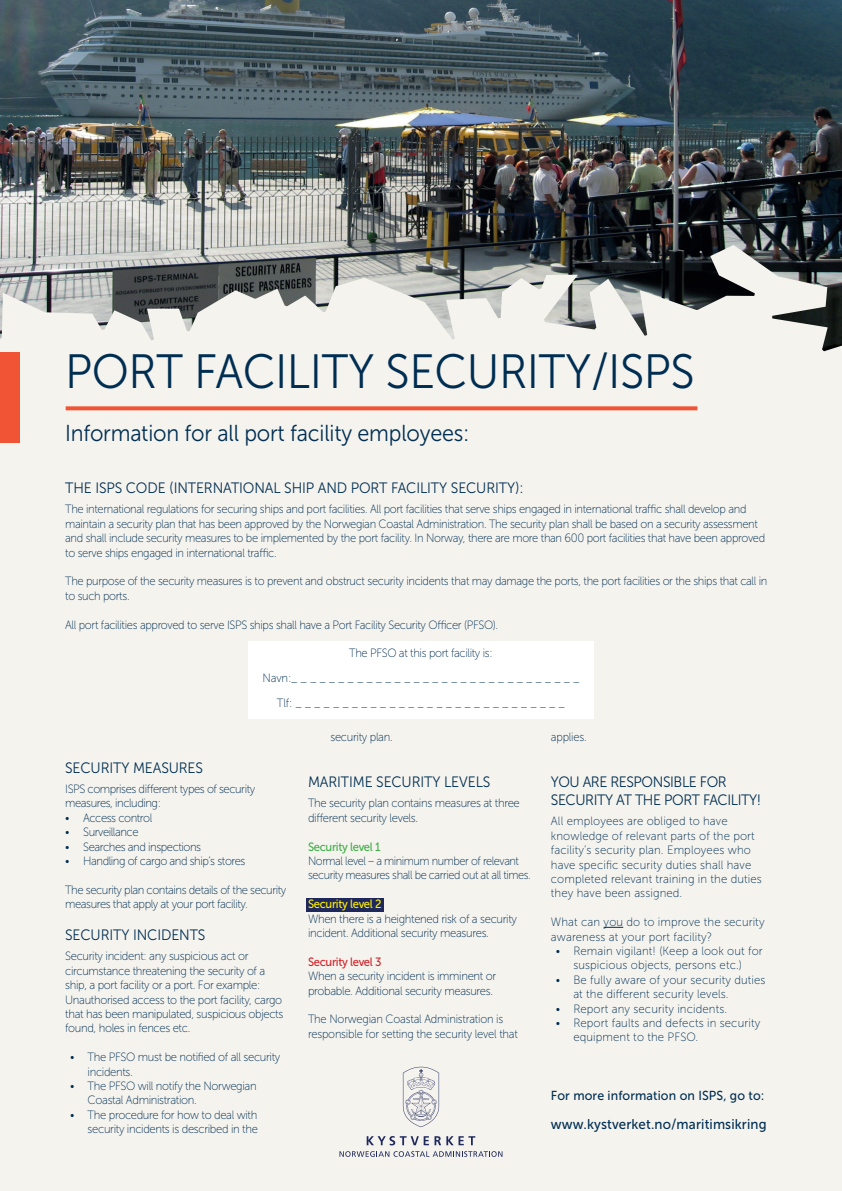
<style>
.page{position:relative;width:842px;height:1191px;background:#fff}
.page>*{position:absolute;margin:0;border:0;box-sizing:border-box;transform-origin:0 0}
.t1{font:48px "Museo Sans 300";letter-spacing:-.01em;color:#002e52;scale:.94 1}
.t2{font:23px "Museo Sans 300";letter-spacing:-.01em;color:#002e52;scale:.94 1}
.t3{font:15px "Museo Sans 300";letter-spacing:-.01em;color:#002e52;scale:.94 1}
.t4{font:15px/18px "Museo Sans 300";letter-spacing:-.03em;color:#002e52;scale:.94 1}
.t5{font:14px "Museo Sans 500";letter-spacing:.01em;color:#002e52;scale:.95 1}
.t6{font:13px "Museo Sans 500";letter-spacing:.01em;color:#002e52;scale:.95 1}
.t7{font:12px/14.4px "Museo Sans 100";letter-spacing:-.03em;color:#002e52;scale:.93 1}
.t8{font:12px/14.4px "Museo Sans 100";letter-spacing:-.03em;color:#002e52;scale:.94 1}
.t9{font:12px/14.4px "Museo Sans 100";letter-spacing:.01em;color:#002e52;scale:.95 1}
.t10{font:12px/14.4px "Museo Sans 100";letter-spacing:-.03em;color:#002e52;scale:.92 1}
.t11{font:12px "Museo Sans 500";letter-spacing:-.03em;color:#40ae49;scale:.94 1}
.t12{font:12px "Museo Sans 500";letter-spacing:-.03em;color:#fff101;scale:.94 1}
.t13{font:12px "Museo Sans 500";letter-spacing:-.03em;color:#d1232a;scale:.94 1}
</style>
<div class="page">
<img style="left:0;top:0;width:842px;height:245px">
<div style="left:0;top:245px;width:842px;height:946px;background:#f5f3ee"></div>
<div style="left:248px;top:641px;width:346px;height:78px;background:#fff"></div>
<svg style="left:604px;top:927px;width:19px;height:1px"></svg>
<div style="left:0;top:352px;width:20px;height:91px;background:#f05435"></div>
<svg style="left:66px;top:406px;width:631px;height:4px;fill:#f05435"></svg>
<svg style="left:403px;top:1066px;width:36px;height:61px"></svg>
<svg style="left:367px;top:1136px;width:108px;height:9px"></svg>
<svg style="left:339px;top:1151px;width:163px;height:5px"></svg>
<div style="left:306px;top:898px;width:78px;height:13px;background:#1f285b"></div>
<h1 class="t1" style="left:65px;top:346px;width:671px">PORT FACILITY SECURITY/ISPS</h1>
<h2 class="t2" style="left:65px;top:421px;width:432px">Information for all port facility employees:</h2>
<p class="t3" style="left:65px;top:480px;width:489px">THE ISPS CODE (INTERNATIONAL SHIP AND PORT FACILITY SECURITY):</p>
<p class="t7" style="left:65px;top:502px;width:754px">The international regulations for securing ships and port facilities. All port facilities that serve ships engaged in international traffic shall develop and maintain a security plan that has been approved by the Norwegian Coastal Administration. The security plan shall be based on a security assessment and shall include security measures to be implemented by the port facility. In Norway, there are more than 600 port facilities that have been approved to serve ships engaged in international traffic.</p>
<p class="t7" style="left:65px;top:574px;width:756px">The purpose of the security measures is to prevent and obstruct security incidents that may damage the ports, the port facilities or the ships that call in to such ports.</p>
<p class="t7" style="left:65px;top:617px;width:467px">All port facilities approved to serve ISPS ships shall have a Port Facility Security Officer (PFSO).</p>
<p class="t7" style="left:262px;top:641px;width:343px;line-height:25px;text-align:center">The PFSO at this port facility is:<br>Navn:_ _ _ _ _ _ _ _ _ _ _ _ _ _ _ _ _ _ _ _ _ _ _ _ _ _ _ _ _ _ _<br>Tlf: _ _ _ _ _ _ _ _ _ _ _ _ _ _ _ _ _ _ _ _ _ _ _ _ _ _ _ _ _</p>
<p class="t3" style="left:65px;top:759px;width:148px">SECURITY MEASURES</p>
<p class="t8" style="left:65px;top:781px;width:204px">ISPS comprises different types of security measures, including:</p>
<p class="t8" style="left:65px;top:810px;width:94px">• Access control</p>
<p class="t8" style="left:65px;top:825px;width:80px">• Surveillance</p>
<p class="t8" style="left:65px;top:839px;width:146px">• Searches and inspections</p>
<p class="t8" style="left:65px;top:853px;width:193px">• Handling of cargo and ship’s stores</p>
<p class="t8" style="left:65px;top:882px;width:237px">The security plan contains details of the security measures that apply at your port facility.</p>
<p class="t3" style="left:65px;top:927px;width:151px">SECURITY INCIDENTS</p>
<p class="t8" style="left:65px;top:949px;width:234px">Security incident: any suspicious act or circumstance threatening the security of a ship, a port facility or a port. For example:<br>Unauthorised access to the port facility, cargo that has been manipulated, suspicious objects found, holes in fences etc.</p>
<p class="t8" style="left:88px;top:1050px;width:207px;text-indent:-17px">• The PFSO must be notified of all security incidents.</p>
<p class="t8" style="left:88px;top:1078px;width:181px;text-indent:-17px">• The PFSO will notify the Norwegian<br>Coastal Administration.</p>
<p class="t8" style="left:70px;top:1107px;width:201px;text-align:right">• The procedure for how to deal with security incidents is described in the</p>
<p class="t8" style="left:330px;top:729px;width:68px">security plan.</p>
<p class="t3" style="left:308px;top:774px;width:195px">MARITIME SECURITY LEVELS</p>
<p class="t8" style="left:308px;top:796px;width:227px">The security plan contains measures at three different security levels.</p>
<p class="t11" style="left:308px;top:839px;width:79px">Security level 1</p>
<p class="t10" style="left:308px;top:853px;width:244px">Normal level – a minimum number of relevant security measures shall be carried out at all times.</p>
<p class="t12" style="left:308px;top:897px;width:80px">Security level 2</p>
<p class="t8" style="left:308px;top:911px;width:224px">When there is a heightened risk of a security incident. Additional security measures.</p>
<p class="t13" style="left:308px;top:955px;width:80px">Security level 3</p>
<p class="t8" style="left:308px;top:969px;width:202px">When a security incident is imminent or probable. Additional security measures.</p>
<p class="t7" style="left:308px;top:1012px;width:227px">The Norwegian Coastal Administration is responsible for setting the security level that</p>
<p class="t7" style="left:551px;top:729px;width:40px">applies.</p>
<p class="t4" style="left:551px;top:773px;width:225px">YOU ARE RESPONSIBLE FOR<br>SECURITY AT THE PORT FACILITY!</p>
<p class="t9" style="left:551px;top:814px;width:224px">All employees are obliged to have knowledge of relevant parts of the port facility’s security plan. Employees who have specific security duties shall have completed relevant training in the duties they have been assigned.</p>
<p class="t9" style="left:551px;top:915px;width:226px">What can you do to improve the security awareness at your port facility?</p>
<p class="t9" style="left:556px;top:943px;width:219px;text-align:center">• Remain vigilant! (Keep a look out for suspicious objects, persons etc.)</p>
<p class="t9" style="left:573px;top:972px;width:204px;text-indent:-17px">• Be fully aware of your security duties at the different security levels.</p>
<p class="t9" style="left:556px;top:1001px;width:182px">• Report any security incidents.</p>
<p class="t9" style="left:573px;top:1015px;width:198px;text-indent:-17px">• Report faults and defects in security equipment to the PFSO.</p>
<p class="t6" style="left:551px;top:1088px;width:226px">For more information on ISPS, go to:</p>
<p class="t5" style="left:551px;top:1116px;width:228px">www.kystverket.no/maritimsikring</p>
</div>
